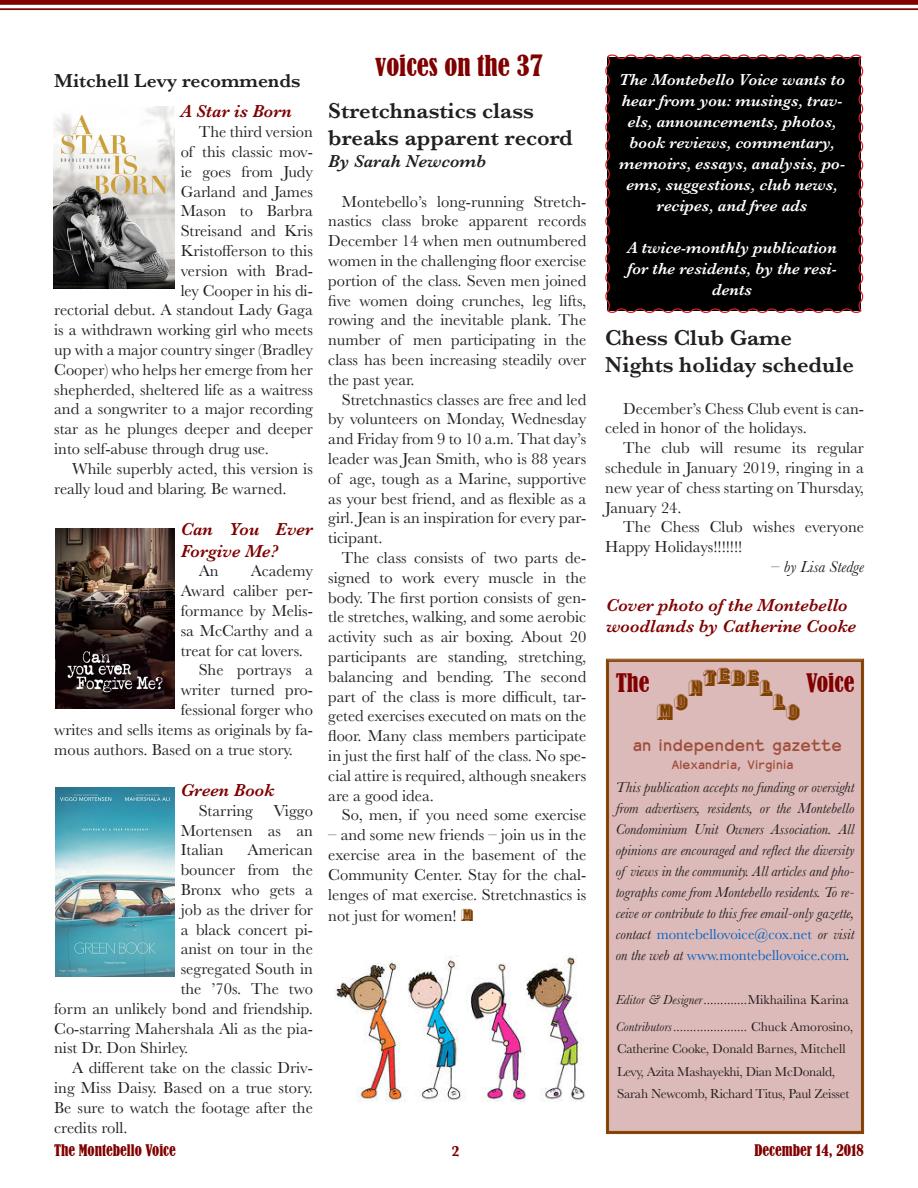
<style>
.page{position:relative;width:918px;height:1188px;background:#fff}
.page>*{position:absolute;margin:0;border:0;box-sizing:border-box;transform-origin:0 0}
.t1{font:condensed 27px "Bernard";color:#800000}
.t2{font:24px "Buxom D";color:#804000}
.t3{font:condensed 24px "Bernard";color:#800000}
.text{font:600 22.5px/27px "Baskerville";color:#231f20}
.t4{font:600 19.5px "Baskerville";color:#231f20}
.t5{font:italic 600 18px/21.6px "Baskerville";color:#800000}
.t6{font:18px "Abolon";color:#9e4e3a}
.text-2{font:italic 600 18px "Baskerville";color:#231f20}
.text-3{font:16.5px/19.8px "Baskerville";color:#231f20;text-align:justify}
.t7{font:italic 600 16.5px/21px "Baskerville";color:#fff;text-align:center}
.t8{font:italic 16.5px "Baskerville";color:#231f20}
.t9{font:italic 15px/21px "Baskerville";color:#231f20;text-align:justify}
.t10{font:condensed 15px "Bernard";color:#800000}
.t11{font:700 15px "Baskerville";color:#800000}
.t12{font:13.5px/22.5px "Baskerville";letter-spacing:-.02em;color:#231f20}
.t13{font:13.5px "Abolon";color:#9e4e3a}
.t14{font:13.5px "Baskerville";color:#231f20}
.t15{font:italic 13.5px "Baskerville";color:#231f20}
.s1{font-family:"Buxom D";font-size:18px;color:#804000}
.s2{font-style:normal;color:#0563c1}
.s3{font-style:italic}
</style>
<div class="page">
<div style="left:0;top:0;width:918px;height:5px;background:#800000"></div>
<hr style="left:0;top:8px;width:918px;height:2px;background:#800000">
<div style="left:606px;top:658px;width:258px;height:476px;background:#ddbaba"></div>
<div style="left:608px;top:661px;width:254px;height:471px;border:1px solid #804000"></div>
<div style="left:605px;top:54px;width:259px;height:259px;background:#000"></div>
<img style="left:55px;top:787px;width:120px;height:190px">
<img style="left:53px;top:106px;width:122px;height:183px">
<img style="left:55px;top:529px;width:120px;height:179px">
<img style="left:334px;top:956px;width:251px;height:146px">
<p class="t4" style="left:54px;top:67px;width:248px">Mitchell Levy recommends</p>
<p class="t5" style="left:181px;top:101px;width:113px">A Star is Born</p>
<p class="text-3" style="left:199px;top:122px;width:116px">The third version</p>
<p class="text-3" style="left:181px;top:142px;width:134px">of this classic mov-</p>
<p class="text-3" style="left:181px;top:162px;width:134px">ie goes from Judy</p>
<p class="text-3" style="left:181px;top:182px;width:134px">Garland and James</p>
<p class="text-3" style="left:181px;top:201px;width:134px">Mason to Barbra</p>
<p class="text-3" style="left:181px;top:221px;width:134px">Streisand and Kris</p>
<p class="text-3" style="left:181px;top:241px;width:134px">Kristofferson to this</p>
<p class="text-3" style="left:181px;top:261px;width:134px">version with Brad-</p>
<p class="text-3" style="left:181px;top:281px;width:134px">ley Cooper in his di-</p>
<p class="text-3" style="left:54px;top:300px;width:260px">rectorial debut. A standout Lady Gaga</p>
<p class="text-3" style="left:54px;top:320px;width:260px">is a withdrawn working girl who meets</p>
<p class="text-3" style="left:54px;top:340px;width:260px">up with a major country singer (Bradley</p>
<p class="text-3" style="left:54px;top:360px;width:260px">Cooper) who helps her emerge from her</p>
<p class="text-3" style="left:54px;top:380px;width:260px">shepherded, sheltered life as a waitress</p>
<p class="text-3" style="left:54px;top:399px;width:260px">and a songwriter to a major recording</p>
<p class="text-3" style="left:54px;top:419px;width:260px">star as he plunges deeper and deeper</p>
<p class="text-3" style="left:54px;top:439px;width:216px">into self-abuse through drug use.</p>
<p class="text-3" style="left:54px;top:459px;width:260px;text-indent:18px">While superbly acted, this version is really loud and blaring. Be warned.</p>
<p class="t5" style="left:181px;top:518px;width:134px">Can You Ever<br>Forgive Me?</p>
<p class="text-3" style="left:199px;top:561px;width:21px">An</p>
<p class="text-3" style="left:181px;top:561px;width:134px;text-indent:70px">Academy Award caliber per&shy;formance by Melis&shy;sa McCarthy and a treat for cat lovers.</p>
<p class="text-3" style="left:199px;top:660px;width:116px">She portrays a</p>
<p class="text-3" style="left:181px;top:680px;width:134px">writer turned pro-</p>
<p class="text-3" style="left:181px;top:700px;width:134px">fessional forger who</p>
<p class="text-3" style="left:54px;top:720px;width:260px">writes and sells items as originals by fa-</p>
<p class="text-3" style="left:54px;top:740px;width:240px">mous authors. Based on a true story.</p>
<p class="t5" style="left:181px;top:779px;width:95px">Green Book</p>
<p class="text-3" style="left:181px;top:801px;width:134px;text-indent:18px">Starring Viggo Mortensen as an Italian</p>
<p class="text-3" style="left:248px;top:840px;width:67px">American</p>
<p class="text-3" style="left:181px;top:860px;width:134px">bouncer from the</p>
<p class="text-3" style="left:181px;top:880px;width:134px">Bronx who gets a</p>
<p class="text-3" style="left:181px;top:900px;width:134px">job as the driver for</p>
<p class="text-3" style="left:181px;top:920px;width:134px">a black concert pi-</p>
<p class="text-3" style="left:181px;top:939px;width:134px">anist on tour in the</p>
<p class="text-3" style="left:181px;top:959px;width:134px">segregated South in</p>
<p class="text-3" style="left:181px;top:979px;width:134px">the ’70s. The two</p>
<p class="text-3" style="left:54px;top:999px;width:260px">form an unlikely bond and friendship.</p>
<p class="text-3" style="left:54px;top:1019px;width:260px">Co-starring Mahershala Ali as the pia-</p>
<p class="text-3" style="left:54px;top:1038px;width:136px">nist Dr. Don Shirley.</p>
<p class="text-3" style="left:54px;top:1058px;width:260px;text-indent:18px">A different take on the classic Driv&shy;ing Miss Daisy. Based on a true story.<br>Be sure to watch the footage after the credits roll.</p>
<p class="t1" style="left:375px;top:50px;width:169px">voices on the 37</p>
<p class="text" style="left:328px;top:97px;width:246px">Stretchnastics class breaks apparent record</p>
<p class="text-2" style="left:328px;top:149px;width:160px">By Sarah Newcomb</p>
<p class="text-3" style="left:328px;top:192px;width:260px;text-indent:14px">Montebello’s long-running Stretch&shy;nastics class broke apparent records December 14 when men outnumbered women in the challenging floor exercise portion of the class. Seven men joined five women doing crunches, leg lifts, rowing and the inevitable plank. The number of men participating in the class has been increasing steadily over the past year.</p>
<p class="text-3" style="left:328px;top:390px;width:260px;text-indent:14px">Stretchnastics classes are free and led by volunteers on Monday, Wednesday and Friday from 9 to 10 a.m. That day’s leader was Jean Smith, who is 88 years of age, tough as a Marine, supportive as your best friend, and as flexible as a girl. Jean is an inspiration for every par&shy;ticipant.</p>
<p class="text-3" style="left:328px;top:548px;width:260px;text-indent:14px">The class consists of two parts de&shy;signed to work every muscle in the body. The first portion consists of gen&shy;tle stretches, walking, and some aerobic activity such as air boxing. About 20 participants are standing, stretching, balancing and bending. The second part of the class is more difficult, tar&shy;geted exercises executed on mats on the floor. Many class members participate in just the first half of the class. No spe&shy;cial attire is required, although sneakers are a good idea.</p>
<p class="text-3" style="left:342px;top:805px;width:246px">So, men, if you need some exercise</p>
<p class="text-3" style="left:328px;top:825px;width:260px">– and some new friends – join us in the exercise area in the basement of the Community Center. Stay for the chal&shy;lenges of mat exercise. Stretchnastics is</p>
<p class="text-3" style="left:328px;top:906px;width:147px">not just for women! <span class="s1">M</span></p>
<p class="t7" style="left:619px;top:69px;width:227px">The Montebello Voice wants to hear from you: musings, trav&shy;els, announcements, photos, book reviews, commentary, memoirs, essays, analysis, po&shy;ems, suggestions, club news, recipes, and free ads</p>
<p class="t7" style="left:627px;top:237px;width:211px">A twice-monthly publication for the residents, by the resi&shy;dents</p>
<p class="text" style="left:605px;top:324px;width:250px">Chess Club Game<br>Nights holiday schedule</p>
<p class="text-3" style="left:605px;top:399px;width:260px;text-indent:18px">December’s Chess Club event is can&shy;celed in honor of the holidays.</p>
<p class="text-3" style="left:605px;top:438px;width:260px;text-indent:18px">The club will resume its regular schedule in January 2019, ringing in a new year of chess starting on Thursday, January 24.</p>
<p class="text-3" style="left:605px;top:517px;width:260px;text-indent:18px">The Chess Club wishes everyone<br>Happy Holidays!!!!!!!</p>
<p class="t8" style="left:771px;top:556px;width:94px">– by Lisa Stedge</p>
<p class="t5" style="left:606px;top:594px;width:252px">Cover photo of the Montebello woodlands by Catherine Cooke</p>
<p class="t3" style="left:616px;top:669px;width:35px">The</p>
<p class="t2" style="left:688px;top:665px;width:86px">NTEBEL</p>
<p class="t3" style="left:806px;top:669px;width:50px">Voice</p>
<p class="t2" style="left:657px;top:694px;width:33px">MO</p>
<p class="t2" style="left:773px;top:694px;width:29px">LO</p>
<p class="t6" style="left:633px;top:734px;width:211px">an independent gazette</p>
<p class="t13" style="left:671px;top:757px;width:124px">Alexandria, Virginia</p>
<p class="t9" style="left:616px;top:777px;width:240px">This publication accepts no funding or oversight from advertisers, residents, or the Montebello Condominium Unit Owners Association. All opinions are encouraged and reflect the diversity of views in the community. All articles and pho&shy;tographs come from Montebello residents. To re&shy;ceive or contribute to this free email-only gazette, contact <span class="s2">montebellovoice@cox.net</span> or visit on the web at <span class="s2">www.montebellovoice.com</span>.</p>
<p class="t15" style="left:616px;top:991px;width:88px">Editor &amp; Designer</p>
<p class="t14" style="left:748px;top:991px;width:103px">Mikhailina Karina</p>
<p class="t12" style="left:616px;top:1016px;width:239px"><span class="s3">Contributors</span>...................... Chuck Amorosino, Catherine Cooke, Donald Barnes, Mitchell Levy, Azita Mashayekhi, Dian McDonald, Sarah Newcomb, Richard Titus, Paul Zeisset</p>
<p class="t10" style="left:54px;top:1141px;width:123px">The Montebello Voice</p>
<p class="t11" style="left:452px;top:1140px;width:10px">2</p>
<p class="t10" style="left:754px;top:1141px;width:111px">December 14, 2018</p>
</div>
